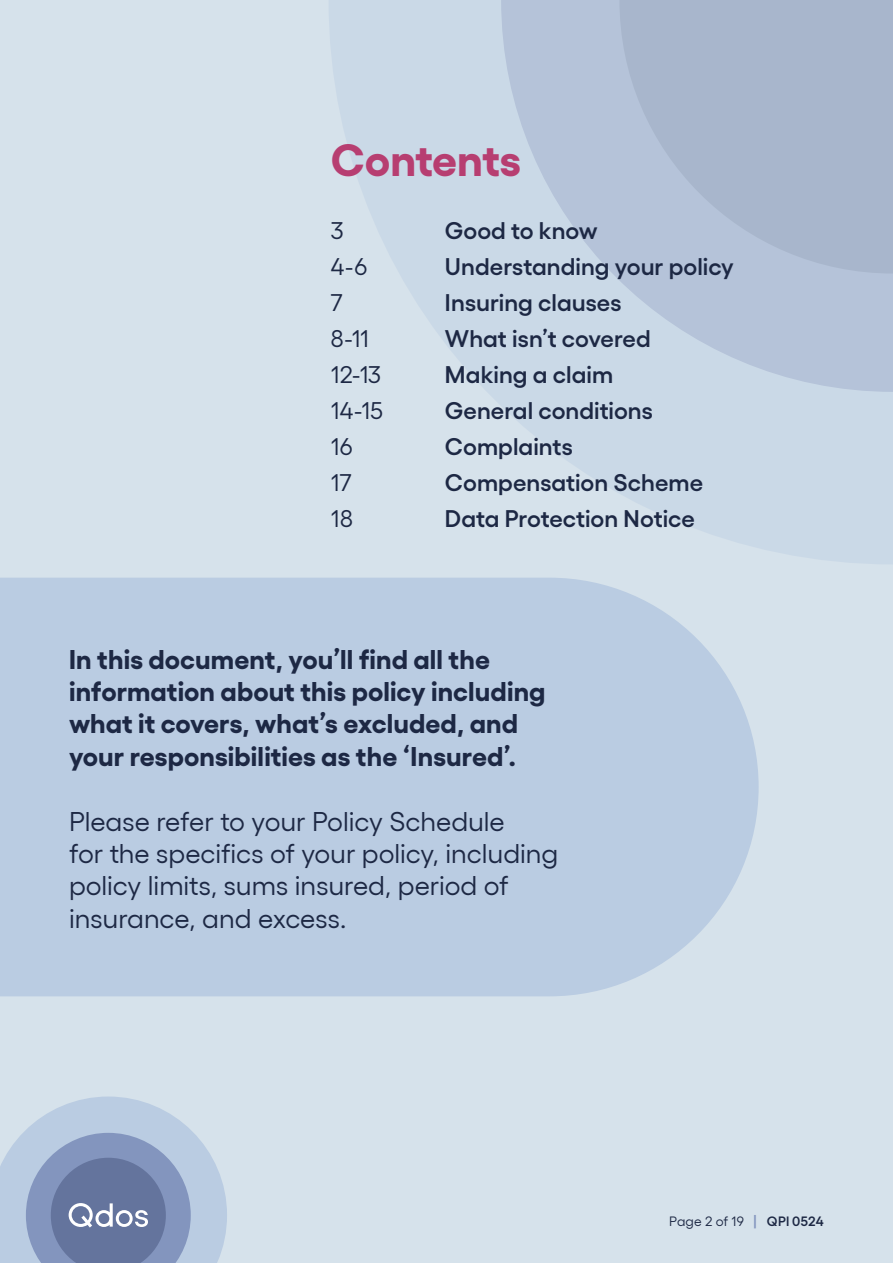
<style>
.page{position:relative;width:893px;height:1263px;background:#d6e2eb}
.page>*{position:absolute;margin:0;border:0;box-sizing:border-box;transform-origin:0 0}
.t1{font:700 45px "Gellix";letter-spacing:-.005em;color:#b73e71}
.t2{font:700 27px/32.4px "Gellix";letter-spacing:.005em;color:#1d2844}
.t3{font:27px/32.4px "Gellix";color:#1d2844}
.t4{font:600 24px "Gellix";color:#1d2844}
.t5{font:24px "Gellix";letter-spacing:.005em;color:#1d2844}
.t6{font:13.5px "Gellix";letter-spacing:.015em;color:#1d2844}
.s1{font-weight:600;font-size:13.8px;color:#8395be}
.s2{font-weight:600}
</style>
<div class="page">
<svg style="left:0;top:1096px;width:227px;height:167px;background:#9eaecb"></svg>
<svg style="left:329px;top:0;width:564px;height:564px;fill:#cad9e7"></svg>
<svg style="left:501px;top:0;width:392px;height:392px;fill:#b5c3d9"></svg>
<svg style="left:619px;top:0;width:274px;height:274px;background:#aab8ce"></svg>
<div style="left:0;top:578px;width:759px;height:418px;background:#bacce2"></div>
<h1 class="t1" style="left:331px;top:124px;width:192px">Contents</h1>
<p class="t5" style="left:331px;top:212px;width:14px">3</p>
<p class="t4" style="left:445px;top:211px;width:154px">Good to know</p>
<p class="t5" style="left:331px;top:248px;width:38px">4-6</p>
<p class="t4" style="left:445px;top:247px;width:290px">Understanding your policy</p>
<p class="t5" style="left:331px;top:284px;width:13px">7</p>
<p class="t4" style="left:445px;top:283px;width:178px">Insuring clauses</p>
<p class="t5" style="left:331px;top:320px;width:39px">8-11</p>
<p class="t4" style="left:445px;top:319px;width:207px">What isn’t covered</p>
<p class="t5" style="left:331px;top:356px;width:52px">12-13</p>
<p class="t4" style="left:445px;top:355px;width:170px">Making a claim</p>
<p class="t5" style="left:331px;top:392px;width:54px">14-15</p>
<p class="t4" style="left:445px;top:391px;width:209px">General conditions</p>
<p class="t5" style="left:331px;top:428px;width:23px">16</p>
<p class="t4" style="left:445px;top:427px;width:129px">Complaints</p>
<p class="t5" style="left:331px;top:464px;width:22px">17</p>
<p class="t4" style="left:445px;top:463px;width:260px">Compensation Scheme</p>
<p class="t5" style="left:331px;top:500px;width:23px">18</p>
<p class="t4" style="left:445px;top:499px;width:251px">Data Protection Notice</p>
<p class="t2" style="left:69px;top:640px;width:478px">In this document, you’ll find all the information about this policy including what it covers, what’s excluded, and your responsibilities as the ‘Insured’.</p>
<p class="t3" style="left:69px;top:802px;width:491px">Please refer to your Policy Schedule<br>for the specifics of your policy, including policy limits, sums insured, period of insurance, and excess.</p>
<p class="t6" style="left:669px;top:1211px;width:156px">Page 2 of 19 <span class="s1">|</span> <span class="s2">QPI 0524</span></p>
</div>
